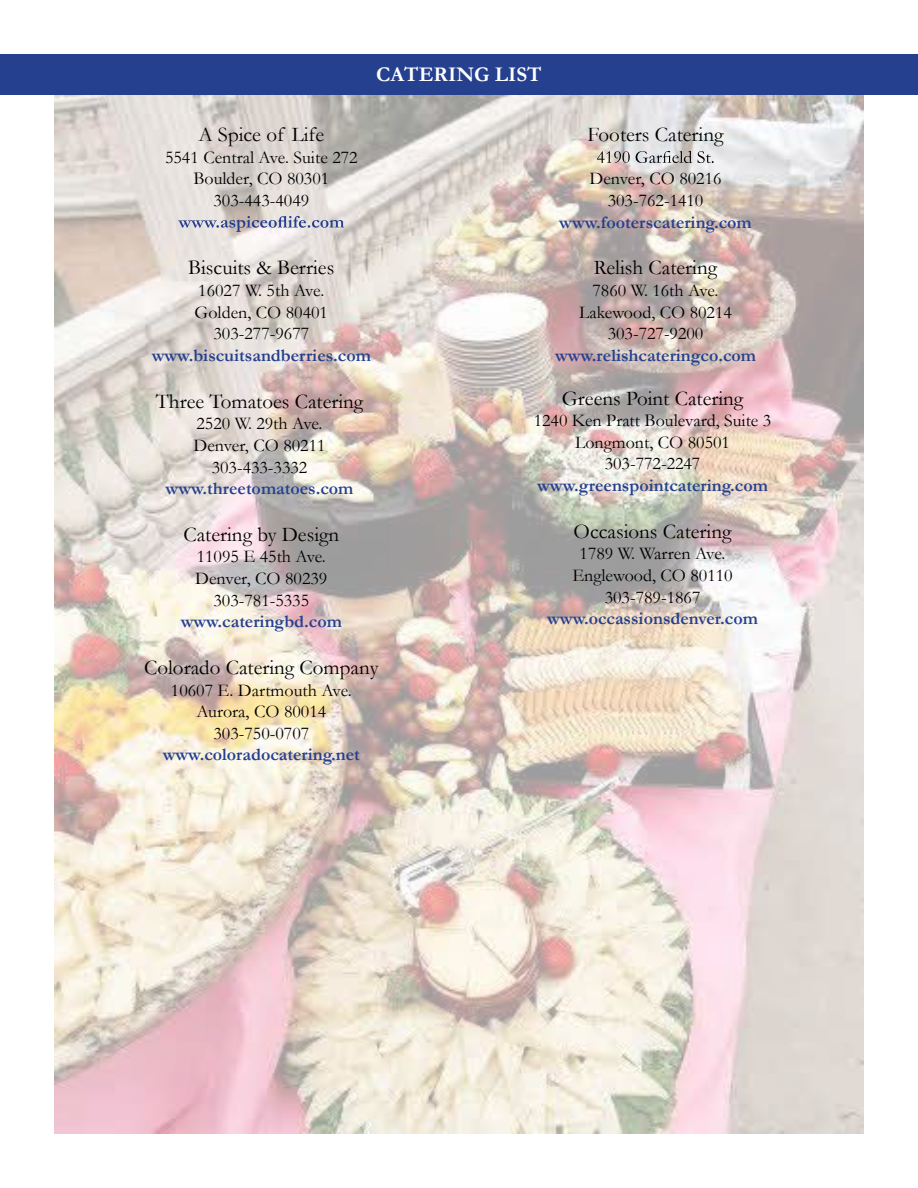
<style>
.page{position:relative;width:918px;height:1188px;background:#fff}
.page>*{position:absolute;margin:0;border:0;box-sizing:border-box;transform-origin:0 0}
.t1{font:21px "Garamond";color:#000}
.t2{font:700 21px "Garamond";color:#fff}
.t3{font:18px/21.6px "Garamond";color:#000;text-align:center}
.t4{font:700 18px "Garamond";color:#25408f}
</style>
<div class="page">
<img style="left:54px;top:94px;width:810px;height:1040px">
<div style="left:0;top:54px;width:918px;height:40px;background:#25408f"></div>
<svg style="left:178px;top:216px;width:166px;height:16px;background:#bbbbc8"></svg>
<svg style="left:597px;top:151px;width:117px;height:12px"></svg>
<p class="t1" style="left:199px;top:120px;width:127px">A Spice of Life</p>
<p class="t3" style="left:165px;top:146px;width:194px">5541 Central Ave. Suite 272<br>Boulder, CO 80301<br>303-443-4049</p>
<p class="t1" style="left:188px;top:254px;width:148px">Biscuits &amp; Berries</p>
<p class="t3" style="left:195px;top:279px;width:135px">16027 W. 5th Ave.<br>Golden, CO 80401<br>303-277-9677</p>
<p class="t2" style="left:376px;top:60px;width:167px">CATERING LIST</p>
<p class="t1" style="left:588px;top:120px;width:137px">Footers Catering</p>
<p class="t3" style="left:590px;top:167px;width:134px">Denver, CO 80216<br>303-762-1410</p>
<p class="t4" style="left:559px;top:210px;width:194px">www.footerscatering.com</p>
<p class="t1" style="left:594px;top:254px;width:125px">Relish Catering</p>
<p class="t3" style="left:579px;top:279px;width:154px">7860 W. 16th Ave.<br>Lakewood, CO 80214<br>303-727-9200</p>
<p class="t4" style="left:152px;top:343px;width:221px">www.biscuitsandberries.com</p>
<p class="t4" style="left:555px;top:343px;width:203px">www.relishcateringco.com</p>
<p class="t1" style="left:156px;top:387px;width:209px">Three Tomatoes Catering</p>
<p class="t3" style="left:193px;top:413px;width:134px">2520 W. 29th Ave.<br>Denver, CO 80211<br>303-433-3332</p>
<p class="t4" style="left:166px;top:476px;width:189px">www.threetomatoes.com</p>
<p class="t1" style="left:562px;top:384px;width:183px">Greens Point Catering</p>
<p class="t3" style="left:534px;top:409px;width:239px">1240 Ken Pratt Boulevard, Suite 3<br>Longmont, CO 80501<br>303-772-2247</p>
<p class="t4" style="left:537px;top:473px;width:232px">www.greenspointcatering.com</p>
<p class="t1" style="left:574px;top:517px;width:159px">Occasions Catering</p>
<p class="t3" style="left:572px;top:542px;width:162px">1789 W. Warren Ave.<br>Englewood, CO 80110<br>303-789-1867</p>
<p class="t4" style="left:547px;top:606px;width:212px">www.occassionsdenver.com</p>
<p class="t1" style="left:183px;top:520px;width:157px">Catering by Design</p>
<p class="t3" style="left:195px;top:545px;width:134px">11095 E 45th Ave.<br>Denver, CO 80239<br>303-781-5335</p>
<p class="t4" style="left:181px;top:609px;width:163px">www.cateringbd.com</p>
<p class="t1" style="left:144px;top:653px;width:236px">Colorado Catering Company</p>
<p class="t3" style="left:171px;top:679px;width:182px">10607 E. Dartmouth Ave.<br>Aurora, CO 80014<br>303-750-0707</p>
<p class="t4" style="left:163px;top:742px;width:199px">www.coloradocatering.net</p>
</div>
